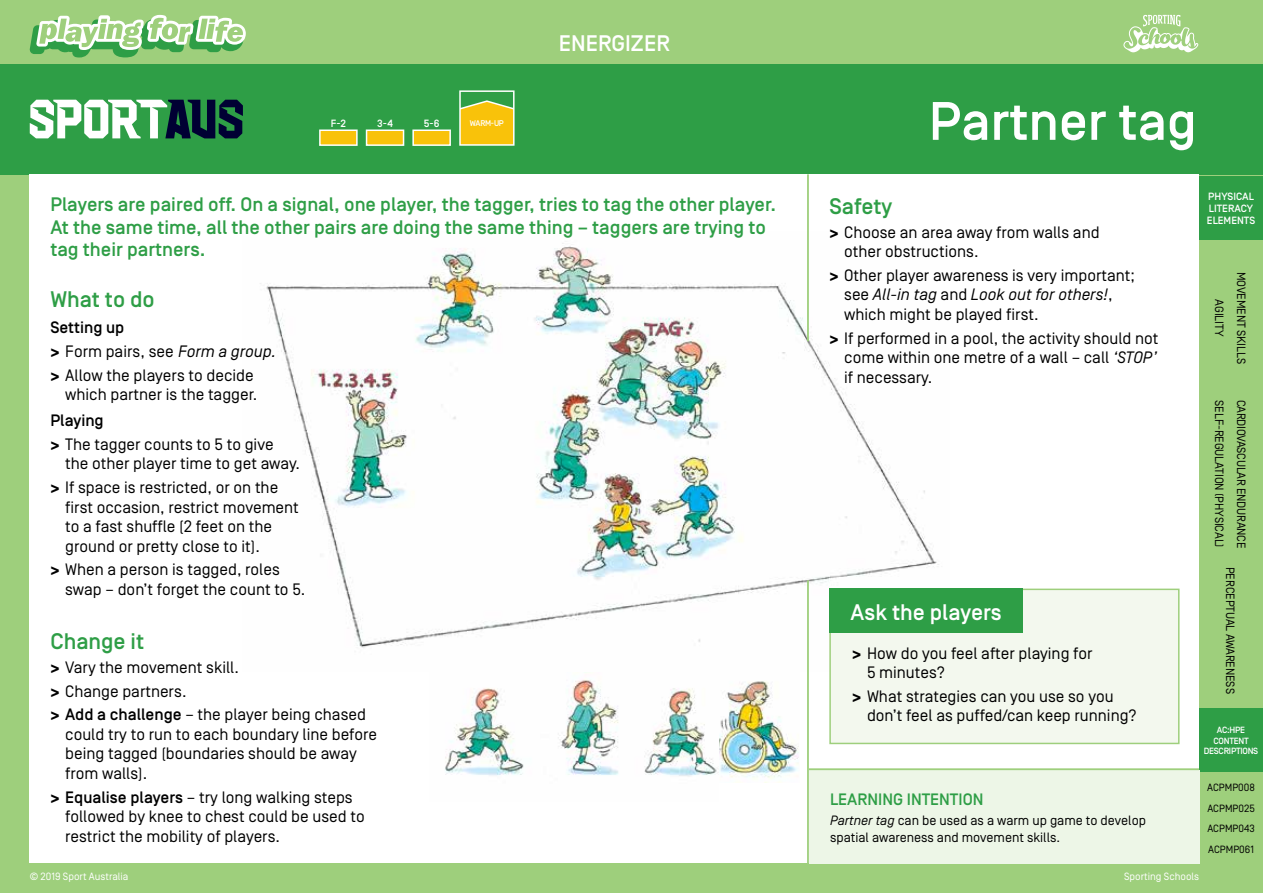
<style>
.page{position:relative;width:1263px;height:893px;background:#9ecf7c}
.page>*{position:absolute;margin:0;border:0;box-sizing:border-box;transform-origin:0 0}
.t1{font:500 54px "Simplon Norm";color:#fff}
.t2{font:500 22.5px "Simplon Norm";color:#fff}
.t3{font:500 22.5px "Simplon Norm";color:#2e9e46}
.t4{font:500 19.5px/22.5px "Simplon Norm";color:#2e9e46}
.t5{font:16.5px/19.5px "Simplon Norm";color:#000}
.t6{font:500 16.5px "Simplon Norm";color:#2e9e46}
.t7{font:13.5px/16.5px "Simplon Norm";color:#000}
.t8{font:12px/22px "Simplon Norm";letter-spacing:-.01em;color:#000;text-align:center}
.t9{font:10.5px "Simplon Norm";color:#fff}
.t10{font:500 10.5px/12px "Simplon Norm";color:#fff}
.t11{font:10.5px/20.5px "Simplon Norm";color:#000;text-align:justify}
.t12{font:500 9px/10.5px "Simplon Norm";letter-spacing:-.03em;color:#fff;text-align:center}
.t13{font:500 8.25px "Simplon Norm";letter-spacing:-.03em;color:#fff}
.s1{font-weight:500}
.s2{font-weight:700}
.s3{font-style:italic}
</style>
<div class="page">
<div style="left:0;top:64px;width:1263px;height:110px;background:#2e9e46"></div>
<svg style="left:1123px;top:15px;width:75px;height:37px"></svg>
<svg style="left:30px;top:15px;width:216px;height:43px"></svg>
<div style="left:1199px;top:176px;width:64px;height:64px;background:#2e9e46"></div>
<div style="left:1199px;top:708px;width:64px;height:64px;background:#2e9e46"></div>
<div style="left:30px;top:174px;width:1169px;height:689px;background:#fff"></div>
<svg style="left:30px;top:100px;width:213px;height:38px"></svg>
<img style="left:260px;top:243px;width:689px;height:405px">
<div style="left:809px;top:770px;width:390px;height:93px;background:#edf6e7"></div>
<hr style="left:807px;top:174px;width:2px;height:167px;background:#9ecf7c">
<hr style="left:807px;top:580px;width:2px;height:283px;background:#9ecf7c">
<hr style="left:809px;top:768px;width:390px;height:2px;background:#9ecf7c">
<div style="left:319px;top:130px;width:39px;height:16px;background:#f9c20a;border:2px solid #fff"></div>
<div style="left:366px;top:130px;width:38px;height:16px;background:#f9c20a;border:2px solid #fff"></div>
<div style="left:412px;top:130px;width:39px;height:16px;background:#f9c20a;border:2px solid #fff"></div>
<svg style="left:462px;top:100px;width:49px;height:43px;background:#e6c018"></svg>
<div style="left:459px;top:90px;width:55px;height:56px;border:2px solid #fff"></div>
<img style="left:719px;top:681px;width:80px;height:98px">
<img style="left:445px;top:679px;width:273px;height:98px">
<div style="left:830px;top:589px;width:349px;height:154px;background:#f3f8ee"></div>
<div style="left:829px;top:589px;width:350px;height:155px;border:2px solid #9ecf7c"></div>
<div style="left:829px;top:589px;width:194px;height:44px;background:#2e9e46"></div>
<p class="t10" style="left:331px;top:117px;width:17px">F-2</p>
<p class="t10" style="left:377px;top:117px;width:17px">3-4</p>
<p class="t10" style="left:424px;top:117px;width:17px">5-6</p>
<p class="t13" style="left:470px;top:119px;width:35px">WARM-UP</p>
<h2 class="t2" style="left:559px;top:31px;width:113px">ENERGIZER</h2>
<p class="t4" style="left:50px;top:194px;width:727px">Players are paired off. On a signal, one player, the tagger, tries to tag the other player.<br>At the same time, all the other pairs are doing the same thing – taggers are trying to tag their partners.</p>
<h2 class="t3" style="left:50px;top:288px;width:106px">What to do</h2>
<p class="t5" style="left:50px;top:316px;width:230px;line-height:23.7px"><span class="s1">Setting up<br></span><span class="s2">&gt;</span> Form pairs, see <span class="s3">Form a group. </span><span class="s2">&gt;</span> Allow the players to decide</p>
<p class="t5" style="left:65px;top:385px;width:194px">which partner is the tagger.</p>
<p class="t5" style="left:50px;top:409px;width:225px;line-height:23.7px"><span class="s1">Playing<br></span><span class="s2">&gt;</span> The tagger counts to 5 to give</p>
<p class="t5" style="left:50px;top:452px;width:251px;line-height:23.7px;text-indent:15px">the other player time to get away. <span class="s2">&gt;</span> If space is restricted, or on the</p>
<p class="t5" style="left:65px;top:497px;width:235px">first occasion, restrict movement to a fast shuffle (2 feet on the ground or pretty close to it).</p>
<p class="t5" style="left:65px;top:560px;width:242px;text-indent:-15px"><span class="s2">&gt;</span> When a person is tagged, roles swap – don’t forget the count to 5.</p>
<h2 class="t3" style="left:50px;top:629px;width:95px">Change it</h2>
<p class="t5" style="left:50px;top:656px;width:317px;line-height:23.7px"><span class="s2">&gt;</span> Vary the movement skill.<br><span class="s2">&gt;</span> Change partners.<br><span class="s2">&gt;</span> <span class="s1">Add a challenge</span> – the player being chased</p>
<p class="t5" style="left:65px;top:725px;width:313px">could try to run to each boundary line before being tagged (boundaries should be away from walls).</p>
<p class="t5" style="left:65px;top:787px;width:301px;text-indent:-15px"><span class="s2">&gt;</span> <span class="s1">Equalise players</span> – try long walking steps followed by knee to chest could be used to restrict the mobility of players.</p>
<h1 class="t1" style="left:929px;top:93px;width:269px">Partner tag</h1>
<h2 class="t3" style="left:829px;top:194px;width:64px">Safety</h2>
<p class="t5" style="left:844px;top:222px;width:257px;text-indent:-15px"><span class="s2">&gt;</span> Choose an area away from walls and other obstructions.</p>
<p class="t5" style="left:844px;top:266px;width:292px;text-indent:-15px"><span class="s2">&gt;</span> Other player awareness is very important; see <span class="s3">All-in tag</span> and <span class="s3">Look out for others!</span>, which might be played first.</p>
<p class="t5" style="left:844px;top:328px;width:316px;text-align:justify;text-indent:-15px"><span class="s2">&gt;</span> If performed in a pool, the activity should not come within one metre of a wall – call <span class="s3">‘STOP’ </span>if necessary.</p>
<h2 class="t2" style="left:851px;top:600px;width:153px">Ask the players</h2>
<p class="t5" style="left:867px;top:644px;width:227px;text-indent:-15px"><span class="s2">&gt;</span> How do you feel after playing for<br>5 minutes?</p>
<p class="t5" style="left:867px;top:687px;width:271px;text-indent:-15px"><span class="s2">&gt;</span> What strategies can you use so you don’t feel as puffed/can keep running?</p>
<p class="t6" style="left:830px;top:790px;width:155px">LEARNING INTENTION</p>
<p class="t7" style="left:830px;top:813px;width:317px"><span class="s3">Partner tag</span> can be used as a warm up game to develop spatial awareness and movement skills.</p>
<p class="t10" style="left:1207px;top:191px;width:50px">PHYSICAL<br>LITERACY<br>ELEMENTS</p>
<p class="t8" style="left:1252px;top:272px;width:94px;rotate:90deg">MOVEMENT SKILLS<br>AGILITY</p>
<p class="t8" style="left:1230px;top:400px;width:149px;rotate:90deg">SELF-REGULATION (PHYSICAL)</p>
<p class="t8" style="left:1252px;top:400px;width:150px;rotate:90deg">CARDIOVASCULAR ENDURANCE</p>
<p class="t8" style="left:1241px;top:567px;width:128px;rotate:90deg">PERCEPTUAL AWARENESS</p>
<p class="t12" style="left:1204px;top:725px;width:56px">AC:HPE<br>CONTENT<br>DESCRIPTIONS</p>
<p class="t11" style="left:1207px;top:777px;width:49px">ACPMP008<br>ACPMP025<br>ACPMP043<br>ACPMP061</p>
<p class="t9" style="left:30px;top:871px;width:100px">© 2019 Sport Australia</p>
<p class="t9" style="left:1124px;top:871px;width:77px">Sporting Schools</p>
</div>
